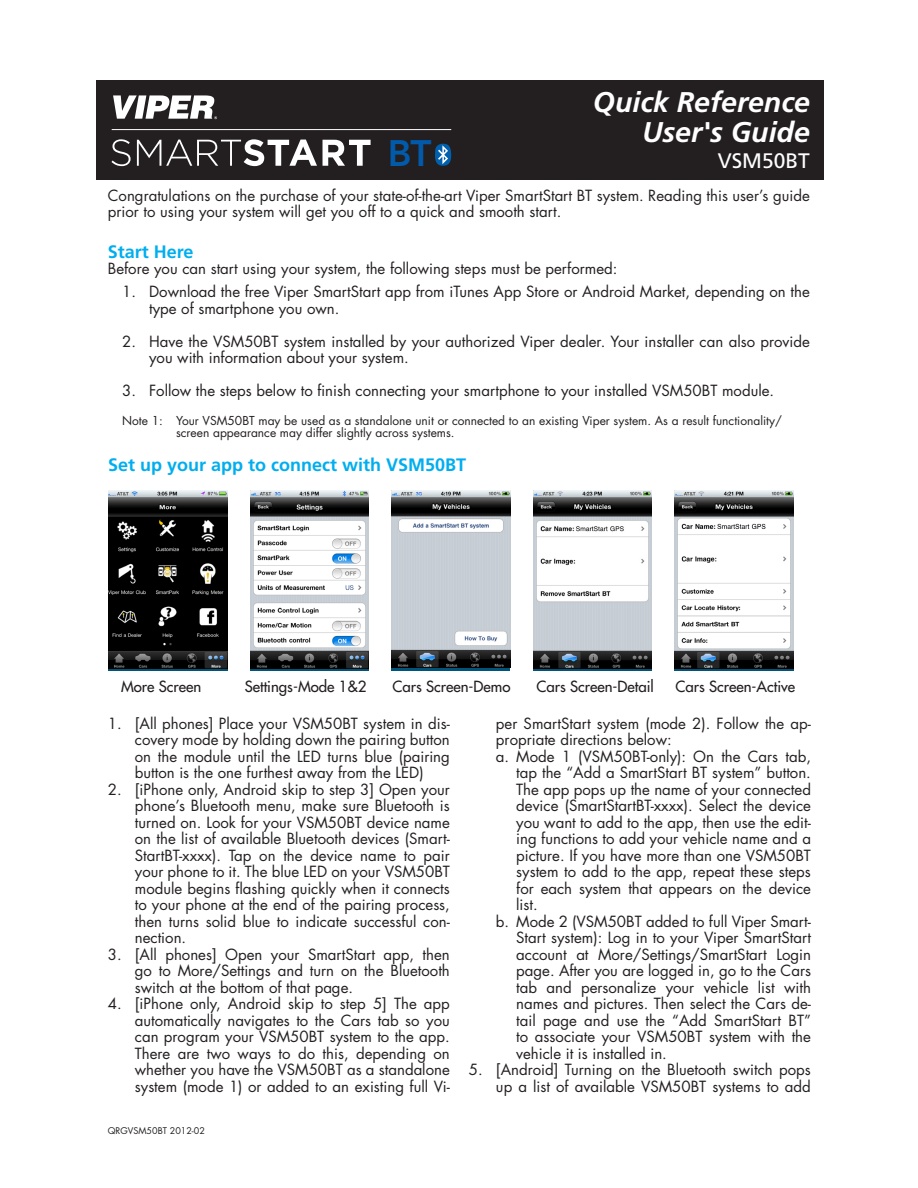
<style>
.page{position:relative;width:918px;height:1188px;background:#fff}
.page>*{position:absolute;margin:0;border:0;box-sizing:border-box;transform-origin:0 0}
.t1{font:800 36.6px "Avenir";color:#015aaa}
.Body_text_bold{font:italic 700 28.5px "Frutiger";color:#fff}
.Body_text_bold-2{font:21px "Frutiger";color:#fff}
.SectionSubhd12ConObl{font:700 18px "Frutiger";color:#00aeef}
.Body8lite{font:15px/16.5px "Futura";color:#231f20;text-align:justify}
.t2{font:15px "Futura";color:#231f20}
.table6light{font:12px/12px "Futura";color:#231f20}
.table6light-2{font:9px "Futura";color:#231f20}
</style>
<div class="page">
<div style="left:96px;top:81px;width:727px;height:99px;background:#231f20"></div>
<hr style="left:112px;top:129px;width:339px;height:1px;background:#fff">
<svg style="left:111px;top:139px;width:20px;height:27px"></svg>
<svg style="left:137px;top:139px;width:180px;height:27px"></svg>
<svg style="left:323px;top:140px;width:48px;height:26px"></svg>
<svg style="left:435px;top:144px;width:17px;height:22px"></svg>
<svg style="left:113px;top:95px;width:104px;height:24px"></svg>
<img style="left:108px;top:490px;width:119px;height:179px">
<img style="left:250px;top:490px;width:119px;height:178px">
<img style="left:392px;top:490px;width:118px;height:178px">
<img style="left:533px;top:490px;width:119px;height:178px">
<img style="left:675px;top:490px;width:119px;height:179px">
<p class="t1" style="left:388px;top:131px;width:45px">BT</p>
<p class="Body_text_bold" style="left:593px;top:86px;width:218px">Quick Reference</p>
<p class="Body_text_bold" style="left:642px;top:116px;width:169px">User's Guide</p>
<p class="Body_text_bold-2" style="left:718px;top:148px;width:94px">VSM50BT</p>
<p class="Body8lite" style="left:108px;top:187px;width:703px">Congratulations on the purchase of your state-of-the-art Viper SmartStart BT system. Reading this user’s guide prior to using your system will get you off to a quick and smooth start.</p>
<p class="SectionSubhd12ConObl" style="left:108px;top:241px;width:87px">Start Here</p>
<p class="Body8lite" style="left:108px;top:261px;width:511px">Before you can start using your system, the following steps must be performed:</p>
<p class="Body8lite" style="left:149px;top:283px;width:662px;text-indent:-27px">1. Download the free Viper SmartStart app from iTunes App Store or Android Market, depending on the type of smartphone you own.</p>
<p class="Body8lite" style="left:149px;top:333px;width:662px;text-indent:-27px">2. Have the VSM50BT system installed by your authorized Viper dealer. Your installer can also provide you with information about your system.</p>
<p class="Body8lite" style="left:122px;top:382px;width:654px">3. Follow the steps below to finish connecting your smartphone to your installed VSM50BT module.</p>
<p class="table6light" style="left:176px;top:414px;width:607px;text-indent:-54px">Note 1: Your VSM50BT may be used as a standalone unit or connected to an existing Viper system. As a result functionality/ screen appearance may differ slightly across systems.</p>
<p class="SectionSubhd12ConObl" style="left:108px;top:454px;width:360px">Set up your app to connect with VSM50BT</p>
<p class="t2" style="left:121px;top:677px;width:82px">More Screen</p>
<p class="t2" style="left:245px;top:677px;width:123px">Settings-Mode 1&amp;2</p>
<p class="t2" style="left:393px;top:677px;width:119px">Cars Screen-Demo</p>
<p class="t2" style="left:537px;top:677px;width:119px">Cars Screen-Detail</p>
<p class="t2" style="left:676px;top:677px;width:121px">Cars Screen-Active</p>
<p class="Body8lite" style="left:135px;top:715px;width:317px;text-indent:-27px">1. [All phones] Place your VSM50BT system in dis&shy;covery mode by holding down the pairing button on the module until the LED turns blue (pairing button is the one furthest away from the LED)</p>
<p class="Body8lite" style="left:135px;top:781px;width:317px;text-indent:-27px">2. [iPhone only, Android skip to step 3] Open your phone’s Bluetooth menu, make sure Bluetooth is turned on. Look for your VSM50BT device name on the list of available Bluetooth devices (Smart-StartBT-xxxx). Tap on the device name to pair your phone to it. The blue LED on your VSM50BT module begins flashing quickly when it connects to your phone at the end of the pairing process, then turns solid blue to indicate successful con&shy;nection.</p>
<p class="Body8lite" style="left:135px;top:946px;width:316px;text-indent:-27px">3. [All phones] Open your SmartStart app, then go to More/Settings and turn on the Bluetooth switch at the bottom of that page.</p>
<p class="Body8lite" style="left:135px;top:996px;width:317px;text-indent:-27px">4. [iPhone only, Android skip to step 5] The app automatically navigates to the Cars tab so you can program your VSM50BT system to the app.<br>There are two ways to do this, depending on whether you have the VSM50BT as a standalone system (mode 1) or added to an existing full Vi-</p>
<p class="table6light-2" style="left:108px;top:1125px;width:99px">QRGVSM50BT 2012-02</p>
<p class="Body8lite" style="left:496px;top:715px;width:317px">per SmartStart system (mode 2). Follow the ap&shy;propriate directions below:</p>
<p class="Body8lite" style="left:516px;top:748px;width:296px;text-indent:-20px">a. Mode 1 (VSM50BT-only): On the Cars tab, tap the “Add a SmartStart BT system” button.<br>The app pops up the name of your connected device (SmartStartBT-xxxx). Select the device you want to add to the app, then use the edit&shy;ing functions to add your vehicle name and a picture. If you have more than one VSM50BT system to add to the app, repeat these steps for each system that appears on the device list.</p>
<p class="Body8lite" style="left:516px;top:913px;width:296px;text-indent:-20px">b. Mode 2 (VSM50BT added to full Viper Smart-Start system): Log in to your Viper SmartStart account at More/Settings/SmartStart Login page. After you are logged in, go to the Cars tab and personalize your vehicle list with names and pictures. Then select the Cars de&shy;tail page and use the “Add SmartStart BT” to associate your VSM50BT system with the vehicle it is installed in.</p>
<p class="Body8lite" style="left:469px;top:1062px;width:343px;text-align:right">5. [Android] Turning on the Bluetooth switch pops up a list of available VSM50BT systems to add</p>
</div>
